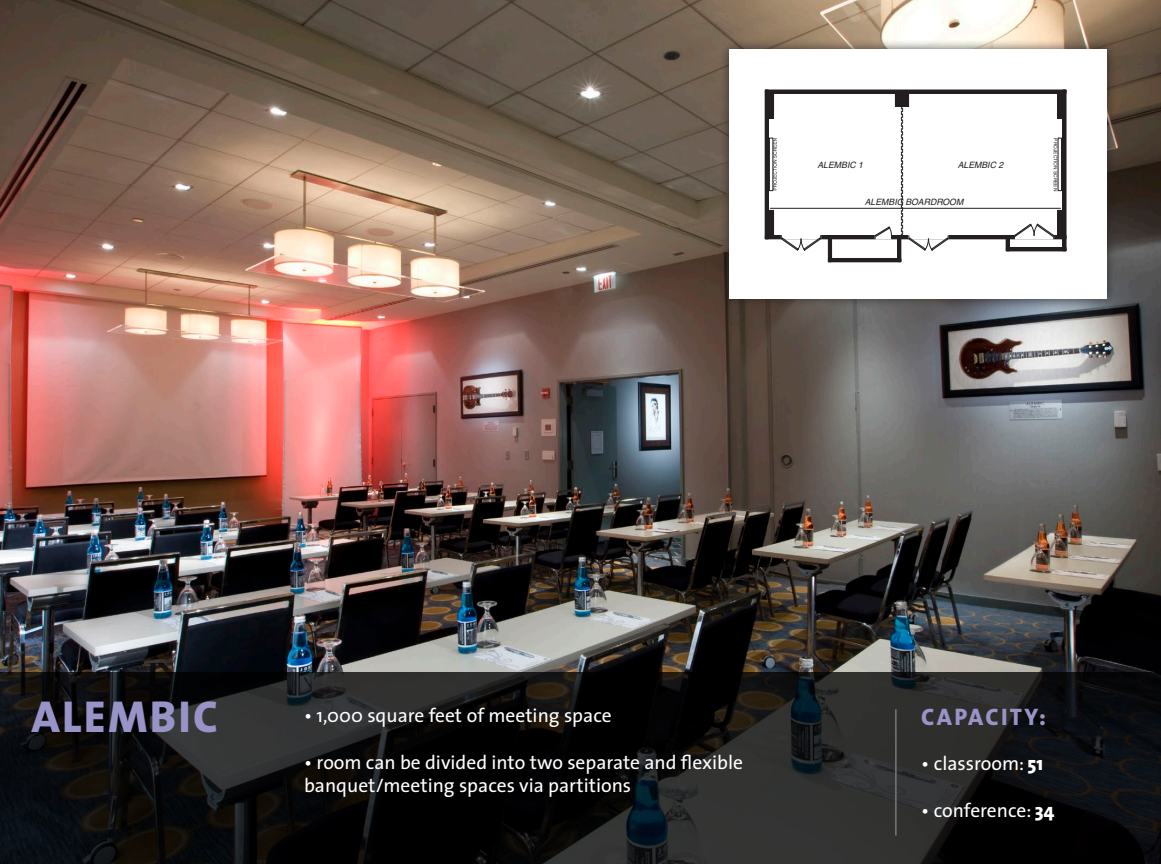
<style>
.page{position:relative;width:1161px;height:864px;background:#fff}
.page>*{position:absolute;margin:0;border:0;box-sizing:border-box;transform-origin:0 0}
.t1{font:45px "The Sans Extra Bold Caps";letter-spacing:.05em;color:#9894c8}
.t2{font:24px "The Sans Extra Bold Caps";letter-spacing:.095em;color:#9894c8}
.t3{font:19.5px "The Sans";color:#fff}
.t4{font:italic 8.7px "Helvetica";color:#231f20}
.t5{font:4.8px "Helvetica";color:#231f20}
.s1{font-weight:800}
</style>
<div class="page">
<img style="left:0;top:0;width:1161px;height:673px">
<svg style="left:0;top:673px;width:1161px;height:191px;background:#151516"></svg>
<div style="left:719px;top:39px;width:398px;height:269px;background:#231f20;opacity:.75"></div>
<div style="left:730px;top:49px;width:377px;height:249px;background:#fff"></div>
<div style="left:765px;top:92px;width:301px;height:1px;border:1px solid #231f20"></div>
<div style="left:765px;top:90px;width:301px;height:2px;border:1px solid #231f20"></div>
<div style="left:1063px;top:90px;width:2px;height:161px;border:1px solid #231f20"></div>
<div style="left:1064px;top:90px;width:2px;height:161px;border:1px solid #231f20"></div>
<div style="left:765px;top:237px;width:301px;height:2px;border:1px solid #231f20"></div>
<div style="left:765px;top:235px;width:301px;height:2px;border:1px solid #231f20"></div>
<div style="left:1058px;top:93px;width:5px;height:25px;background:#231f20"></div>
<div style="left:1058px;top:210px;width:5px;height:26px;background:#231f20"></div>
<div style="left:767px;top:90px;width:1px;height:149px;border:1px solid #231f20"></div>
<div style="left:765px;top:90px;width:2px;height:149px;border:1px solid #231f20"></div>
<div style="left:768px;top:210px;width:6px;height:26px;background:#231f20"></div>
<div style="left:768px;top:93px;width:6px;height:25px;background:#231f20"></div>
<div style="left:895px;top:93px;width:14px;height:13px;background:#231f20"></div>
<div style="left:1058px;top:138px;width:4px;height:53px;border:1px solid #231f20"></div>
<div style="left:1006px;top:249px;width:60px;height:2px;border:1px solid #231f20"></div>
<div style="left:1006px;top:247px;width:60px;height:2px;border:1px solid #231f20"></div>
<div style="left:828px;top:260px;width:73px;height:2px;border:1px solid #231f20"></div>
<div style="left:828px;top:258px;width:73px;height:2px;border:1px solid #231f20"></div>
<svg style="left:875px;top:227px;width:17px;height:12px"></svg>
<div style="left:828px;top:238px;width:2px;height:24px;border:1px solid #231f20"></div>
<div style="left:830px;top:238px;width:2px;height:24px;border:1px solid #231f20"></div>
<svg style="left:781px;top:236px;width:40px;height:14px"></svg>
<svg style="left:898px;top:105px;width:51px;height:157px"></svg>
<svg style="left:1006px;top:224px;width:48px;height:27px"></svg>
<div style="left:769px;top:138px;width:4px;height:53px;border:1px solid #231f20"></div>
<hr style="left:770px;top:208px;width:291px;height:1px;background:#231f20">
<svg style="left:773px;top:138px;width:4px;height:52px"></svg>
<hr style="left:895px;top:709px;width:2px;height:127px;background:#76787b">
<p class="t4" style="left:817px;top:160px;width:47px">ALEMBIC 1</p>
<p class="t4" style="left:958px;top:160px;width:47px">ALEMBIC 2</p>
<p class="t4" style="left:865px;top:197px;width:100px">ALEMBIC BOARDROOM</p>
<p class="t5" style="left:1058px;top:138px;width:54px;rotate:90deg">PROJECT OI N SCREEN</p>
<p class="t1" style="left:32px;top:679px;width:188px">ALEMBIC</p>
<p class="t3" style="left:304px;top:699px;width:309px">• 1,000 square feet of meeting space</p>
<p class="t3" style="left:304px;top:746px;width:441px">• room can be divided into two separate and flexible</p>
<p class="t3" style="left:304px;top:769px;width:329px">banquet/meeting spaces via partitions</p>
<p class="t2" style="left:921px;top:697px;width:126px">CAPACITY:</p>
<p class="t3" style="left:921px;top:747px;width:124px">• classroom: <span class="s1">51</span></p>
<p class="t3" style="left:921px;top:794px;width:135px">• conference: <span class="s1">34</span></p>
</div>
